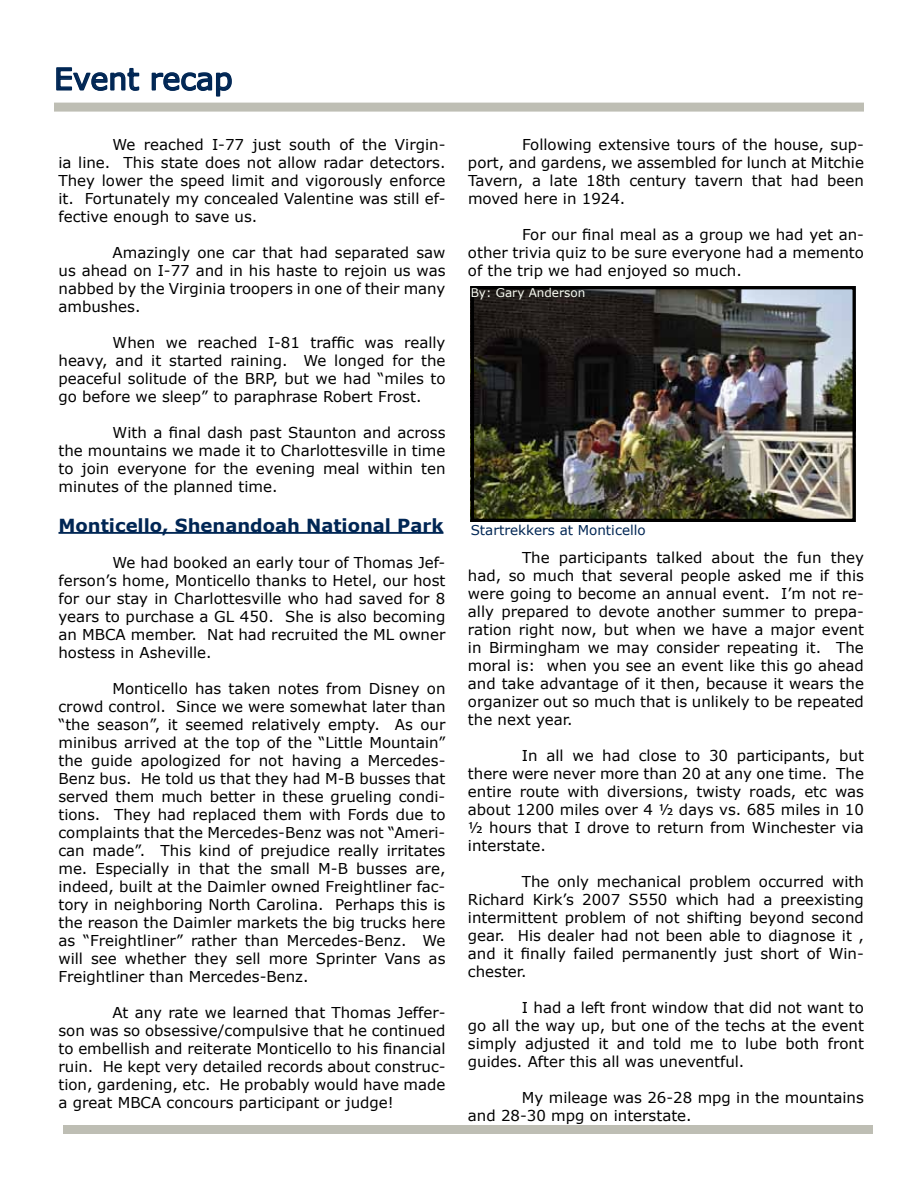
<style>
.page{position:relative;width:918px;height:1188px;background:#fff}
.page>*{position:absolute;margin:0;border:0;box-sizing:border-box;transform-origin:0 0}
.t1{font:30px "Verdana";color:#002654}
.t2{font:700 18px "Verdana";color:#002654}
.t3{font:15px/18px "Verdana";color:#000;text-align:justify}
.t4{font:13.5px "Verdana";color:#002654}
.t5{font:12px "Verdana";color:#f8fbf2}
</style>
<div class="page">
<hr style="left:58px;top:532px;width:385px;height:2px;background:#002654">
<svg style="left:56px;top:67px;width:84px;height:24px"></svg>
<svg style="left:151px;top:72px;width:81px;height:25px"></svg>
<div style="left:54px;top:103px;width:810px;height:9px;background:#bebeb4"></div>
<img style="left:475px;top:290px;width:377px;height:228px">
<div style="left:471px;top:286px;width:385px;height:236px;border:3px solid #000"></div>
<div style="left:63px;top:1125px;width:810px;height:9px;background:#bebeb4"></div>
<h1 class="t1" style="left:54px;top:60px;width:180px">Event recap</h1>
<p class="t3" style="left:59px;top:135px;width:389px;text-indent:54px">We reached I-77 just south of the Virgin&shy;ia line. This state does not allow radar detectors.<br>They lower the speed limit and vigorously enforce it. Fortunately my concealed Valentine was still ef&shy;fective enough to save us.</p>
<p class="t3" style="left:59px;top:243px;width:389px;text-indent:54px">Amazingly one car that had separated saw us ahead on I-77 and in his haste to rejoin us was nabbed by the Virginia troopers in one of their many ambushes.</p>
<p class="t3" style="left:59px;top:333px;width:389px;text-indent:54px">When we reached I-81 traffic was really heavy, and it started raining. We longed for the peaceful solitude of the BRP, but we had “miles to go before we sleep” to paraphrase Robert Frost.</p>
<p class="t3" style="left:59px;top:423px;width:389px;text-indent:54px">With a final dash past Staunton and across the mountains we made it to Charlottesville in time to join everyone for the evening meal within ten minutes of the planned time.</p>
<p class="t2" style="left:58px;top:514px;width:387px">Monticello, Shenandoah National Park</p>
<p class="t3" style="left:58px;top:553px;width:389px;text-indent:54px">We had booked an early tour of Thomas Jef&shy;ferson’s home, Monticello thanks to Hetel, our host for our stay in Charlottesville who had saved for 8 years to purchase a GL 450. She is also becoming an MBCA member. Nat had recruited the ML owner hostess in Asheville.</p>
<p class="t3" style="left:58px;top:679px;width:389px;text-indent:54px">Monticello has taken notes from Disney on crowd control. Since we were somewhat later than “the season”, it seemed relatively empty. As our minibus arrived at the top of the “Little Mountain” the guide apologized for not having a Mercedes-Benz bus. He told us that they had M-B busses that served them much better in these grueling condi&shy;tions. They had replaced them with Fords due to complaints that the Mercedes-Benz was not “Ameri&shy;can made”. This kind of prejudice really irritates me. Especially in that the small M-B busses are, indeed, built at the Daimler owned Freightliner fac&shy;tory in neighboring North Carolina. Perhaps this is the reason the Daimler markets the big trucks here as “Freightliner” rather than Mercedes-Benz. We will see whether they sell more Sprinter Vans as Freightliner than Mercedes-Benz.</p>
<p class="t3" style="left:58px;top:1003px;width:389px;text-indent:54px">At any rate we learned that Thomas Jeffer&shy;son was so obsessive/compulsive that he continued to embellish and reiterate Monticello to his financial ruin. He kept very detailed records about construc&shy;tion, gardening, etc. He probably would have made a great MBCA concours participant or judge!</p>
<p class="t3" style="left:468px;top:135px;width:398px;text-indent:54px">Following extensive tours of the house, sup&shy;port, and gardens, we assembled for lunch at Mitchie Tavern, a late 18th century tavern that had been moved here in 1924.</p>
<p class="t3" style="left:468px;top:225px;width:398px;text-indent:54px">For our final meal as a group we had yet an&shy;other trivia quiz to be sure everyone had a memento of the trip we had enjoyed so much.</p>
<p class="t5" style="left:471px;top:285px;width:116px">By: Gary Anderson</p>
<p class="t4" style="left:471px;top:521px;width:176px">Startrekkers at Monticello</p>
<p class="t3" style="left:468px;top:549px;width:398px;text-indent:54px">The participants talked about the fun they had, so much that several people asked me if this were going to become an annual event. I’m not re&shy;ally prepared to devote another summer to prepa&shy;ration right now, but when we have a major event in Birmingham we may consider repeating it. The moral is: when you see an event like this go ahead and take advantage of it then, because it wears the organizer out so much that is unlikely to be repeated the next year.</p>
<p class="t3" style="left:468px;top:747px;width:398px;text-indent:54px">In all we had close to 30 participants, but there were never more than 20 at any one time. The entire route with diversions, twisty roads, etc was about 1200 miles over 4 ½ days vs. 685 miles in 10 ½ hours that I drove to return from Winchester via interstate.</p>
<p class="t3" style="left:468px;top:873px;width:398px;text-indent:54px">The only mechanical problem occurred with Richard Kirk’s 2007 S550 which had a preexisting intermittent problem of not shifting beyond second gear. His dealer had not been able to diagnose it , and it finally failed permanently just short of Win&shy;chester.</p>
<p class="t3" style="left:468px;top:999px;width:398px;text-indent:54px">I had a left front window that did not want to go all the way up, but one of the techs at the event simply adjusted it and told me to lube both front guides. After this all was uneventful.</p>
<p class="t3" style="left:468px;top:1089px;width:398px;text-indent:54px">My mileage was 26-28 mpg in the mountains and 28-30 mpg on interstate.</p>
</div>
